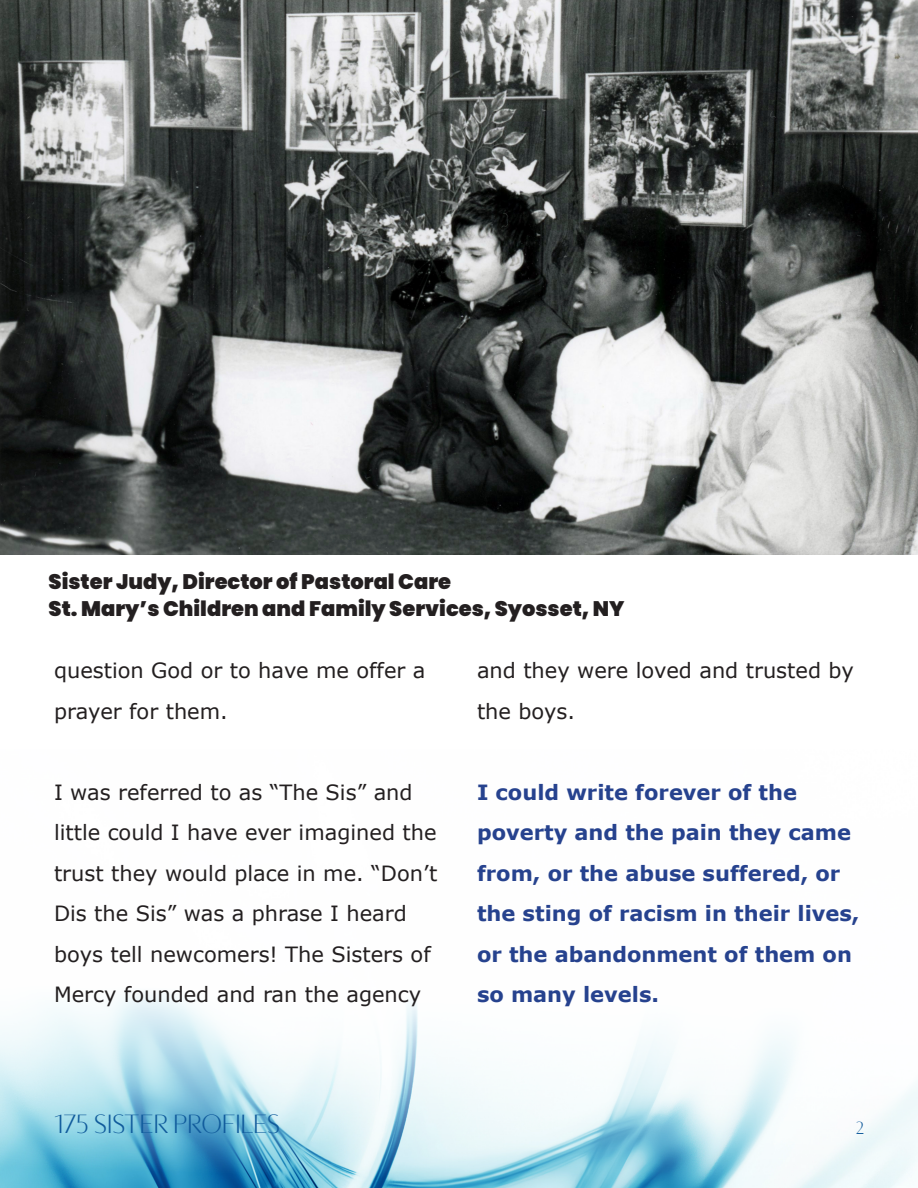
<style>
.page{position:relative;width:918px;height:1188px;background:#fff}
.page>*{position:absolute;margin:0;border:0;box-sizing:border-box;transform-origin:0 0}
.t1{font:27px "Averes Title";color:#105b9c}
.Font{font:21px/40.5px "Verdana";color:#231f20}
.Pull_Out_Quotes{font:700 21px/40.5px "Verdana";color:#26428e}
.t2{font:900 21px "Poppins";color:#231f20}
.t3{font:18px "Averes Title";color:#105b9c}
</style>
<div class="page">
<img style="left:0;top:994px;width:918px;height:194px">
<img style="left:0;top:0;width:918px;height:554px">
<p class="t2" style="left:49px;top:570px;width:404px">Sister Judy, Director of Pastoral Care</p>
<p class="t2" style="left:49px;top:597px;width:577px">St. Mary’s Children and Family Services, Syosset, NY</p>
<p class="Font" style="left:54px;top:651px;width:373px">question God or to have me offer a prayer for them.</p>
<p class="Font" style="left:54px;top:772px;width:385px">I was referred to as “The Sis” and little could I have ever imagined the trust they would place in me. “Don’t Dis the Sis” was a phrase I heard boys tell newcomers! The Sisters of Mercy founded and ran the agency</p>
<p class="Font" style="left:477px;top:651px;width:378px">and they were loved and trusted by the boys.</p>
<p class="Pull_Out_Quotes" style="left:477px;top:772px;width:384px">I could write forever of the poverty and the pain they came from, or the abuse suffered, or the sting of racism in their lives, or the abandonment of them on so many levels.</p>
<p class="t1" style="left:54px;top:1108px;width:228px">175 SISTER PROFILES</p>
<p class="t3" style="left:856px;top:1118px;width:9px">2</p>
</div>
